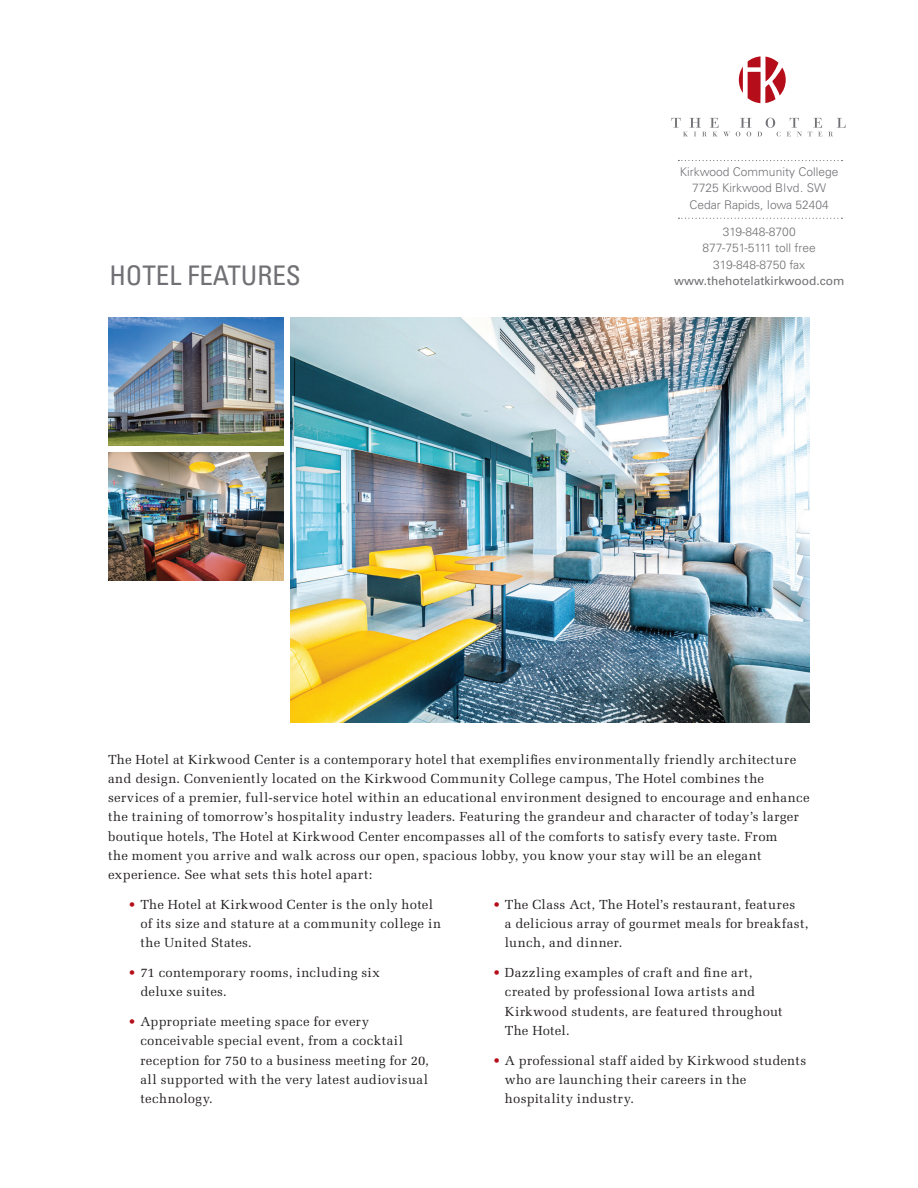
<style>
.page{position:relative;width:918px;height:1188px;background:#fff}
.page>*{position:absolute;margin:0;border:0;box-sizing:border-box;transform-origin:0 0}
.t1{font:condensed 27px "Univers LT Std";color:#717074}
.t2{font:13.2px/19px "Melior LT Std";letter-spacing:.025em;color:#231f20}
.t3{font:300 12px/16.5px "Univers LT Std";color:#717074;text-align:center}
.t4{font:12px "Univers LT Std";color:#717074}
.s1{color:#b50e1a}
</style>
<div class="page">
<img style="left:290px;top:317px;width:520px;height:405px">
<svg style="left:671px;top:118px;width:59px;height:18px"></svg>
<svg style="left:736px;top:118px;width:44px;height:18px"></svg>
<svg style="left:787px;top:118px;width:15px;height:18px"></svg>
<svg style="left:808px;top:118px;width:14px;height:18px"></svg>
<svg style="left:828px;top:118px;width:18px;height:18px"></svg>
<svg style="left:739px;top:56px;width:47px;height:47px"></svg>
<svg style="left:678px;top:160px;width:164px;height:1px"></svg>
<svg style="left:678px;top:218px;width:164px;height:1px"></svg>
<img style="left:108px;top:317px;width:176px;height:129px">
<img style="left:108px;top:452px;width:176px;height:129px">
<h1 class="t1" style="left:110px;top:258px;width:193px">HOTEL FEATURES</h1>
<p class="t3" style="left:680px;top:163px;width:160px">Kirkwood Community College<br>7725 Kirkwood Blvd. SW<br>Cedar Rapids, Iowa 52404</p>
<p class="t3" style="left:703px;top:223px;width:115px">319-848-8700<br>877-751-5111 toll free<br>319-848-8750 fax</p>
<p class="t4" style="left:674px;top:274px;width:172px">www.thehotelatkirkwood.com</p>
<p class="t2" style="left:108px;top:750px;width:703px">The Hotel at Kirkwood Center is a contemporary hotel that exemplifies environmentally friendly architecture and design. Conveniently located on the Kirkwood Community College campus, The Hotel combines the services of a premier, full-service hotel within an educational environment designed to encourage and enhance the training of tomorrow’s hospitality industry leaders. Featuring the grandeur and character of today’s larger boutique hotels, The Hotel at Kirkwood Center encompasses all of the comforts to satisfy every taste. From<br>the moment you arrive and walk across our open, spacious lobby, you know your stay will be an elegant experience. See what sets this hotel apart:</p>
<p class="t2" style="left:140px;top:895px;width:302px;text-indent:-12px"><span class="s1">•</span> The Hotel at Kirkwood Center is the only hotel of its size and stature at a community college in the United States.</p>
<p class="t2" style="left:140px;top:963px;width:241px;text-indent:-12px"><span class="s1">•</span> 71 contemporary rooms, including six deluxe suites.</p>
<p class="t2" style="left:140px;top:1012px;width:290px;text-indent:-12px"><span class="s1">•</span> Appropriate meeting space for every conceivable special event, from a cocktail reception for 750 to a business meeting for 20, all supported with the very latest audiovisual technology.</p>
<p class="t2" style="left:505px;top:895px;width:305px;text-indent:-12px"><span class="s1">•</span> The Class Act, The Hotel’s restaurant, features<br>a delicious array of gourmet meals for breakfast, lunch, and dinner.</p>
<p class="t2" style="left:505px;top:963px;width:279px;text-indent:-12px"><span class="s1">•</span> Dazzling examples of craft and fine art, created by professional Iowa artists and Kirkwood students, are featured throughout The Hotel.</p>
<p class="t2" style="left:505px;top:1051px;width:303px;text-indent:-12px"><span class="s1">•</span> A professional staff aided by Kirkwood students who are launching their careers in the hospitality industry.</p>
</div>
